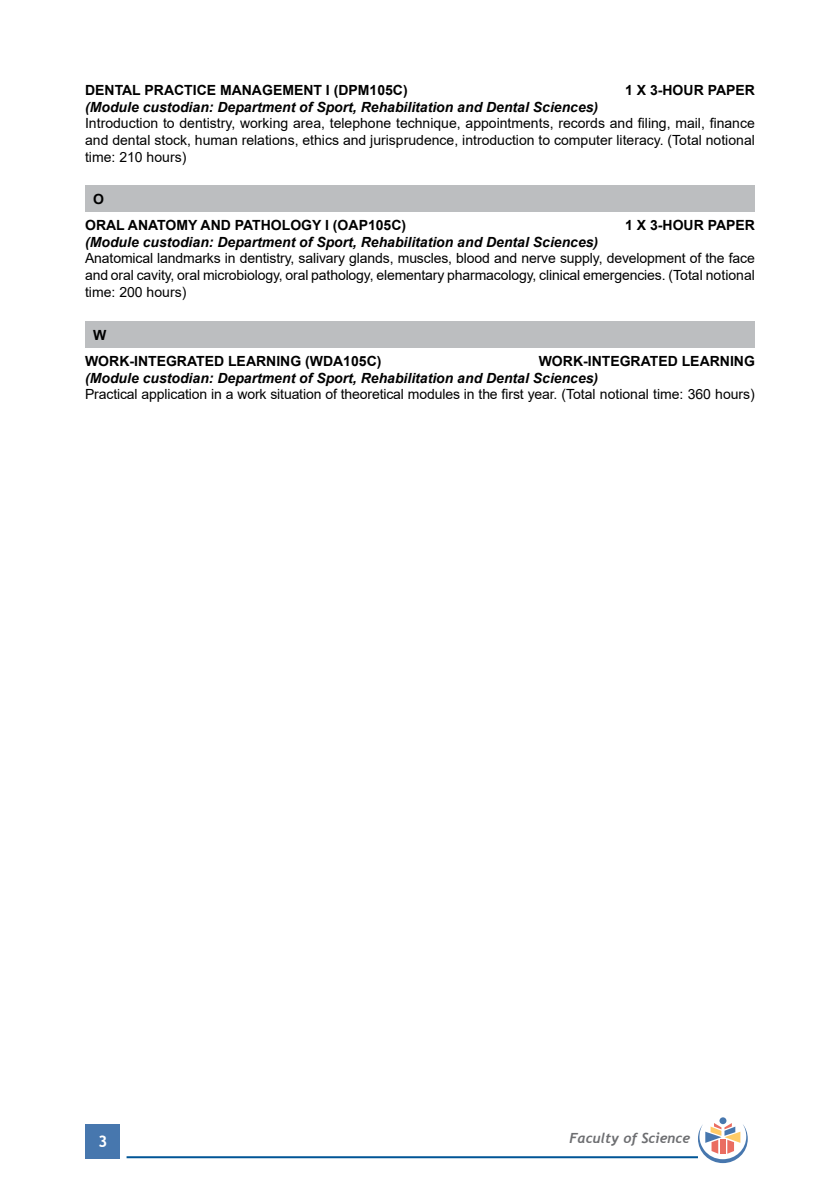
<style>
.page{position:relative;width:840px;height:1191px;background:#fff}
.page>*{position:absolute;margin:0;border:0;box-sizing:border-box;transform-origin:0 0}
.t1{font:700 16px "Trebuchet MS";color:#fff}
.t2{font:14px/16.8px "Arial";letter-spacing:-.01em;color:#000;text-align:justify}
.t3{font:italic 700 14px "Arial";color:#000}
.t4{font:700 14px/26.4px "Arial";color:#000}
.t5{font:italic 700 14px "Trebuchet";color:#6d6e71}
</style>
<div class="page">
<div style="left:86px;top:1124px;width:34px;height:34px;background:#4777ae"></div>
<hr style="left:126px;top:1156px;width:571px;height:2px;background:#005596">
<div style="left:719px;top:1117px;width:7px;height:7px;background:#4777ae;border-radius:50%"></div>
<svg style="left:697px;top:1123px;width:50px;height:40px"></svg>
<div style="left:85px;top:186px;width:669px;height:26px;background:#bcbec0"></div>
<div style="left:85px;top:321px;width:669px;height:27px;background:#bcbec0"></div>
<p class="t4" style="left:85px;top:77px;width:324px">DENTAL PRACTICE MANAGEMENT I (DPM105C)</p>
<p class="t4" style="left:624px;top:77px;width:131px">1 X 3-HOUR PAPER</p>
<p class="t3" style="left:85px;top:97px;width:514px">(Module custodian: Department of Sport, Rehabilitation and Dental Sciences)</p>
<p class="t2" style="left:85px;top:115px;width:671px">Introduction to dentistry, working area, telephone technique, appointments, records and filing, mail, finance and dental stock, human relations, ethics and jurisprudence, introduction to computer literacy. (Total notional time: 210 hours)</p>
<p class="t4" style="left:85px;top:186px;width:322px;text-indent:8px">O<br>ORAL ANATOMY AND PATHOLOGY I (OAP105C)</p>
<p class="t4" style="left:624px;top:212px;width:131px">1 X 3-HOUR PAPER</p>
<p class="t3" style="left:85px;top:232px;width:514px">(Module custodian: Department of Sport, Rehabilitation and Dental Sciences)</p>
<p class="t2" style="left:85px;top:250px;width:671px">Anatomical landmarks in dentistry, salivary glands, muscles, blood and nerve supply, development of the face and oral cavity, oral microbiology, oral pathology, elementary pharmacology, clinical emergencies. (Total notional time: 200 hours)</p>
<p class="t4" style="left:85px;top:322px;width:298px;text-indent:8px">W<br>WORK-INTEGRATED LEARNING (WDA105C)</p>
<p class="t4" style="left:538px;top:348px;width:217px">WORK-INTEGRATED LEARNING</p>
<p class="t3" style="left:85px;top:368px;width:514px">(Module custodian: Department of Sport, Rehabilitation and Dental Sciences)</p>
<p class="t2" style="left:85px;top:386px;width:671px">Practical application in a work situation of theoretical modules in the first year. (Total notional time: 360 hours)</p>
<p class="t1" style="left:98px;top:1131px;width:11px">3</p>
<p class="t5" style="left:569px;top:1129px;width:122px">Faculty of Science</p>
</div>
